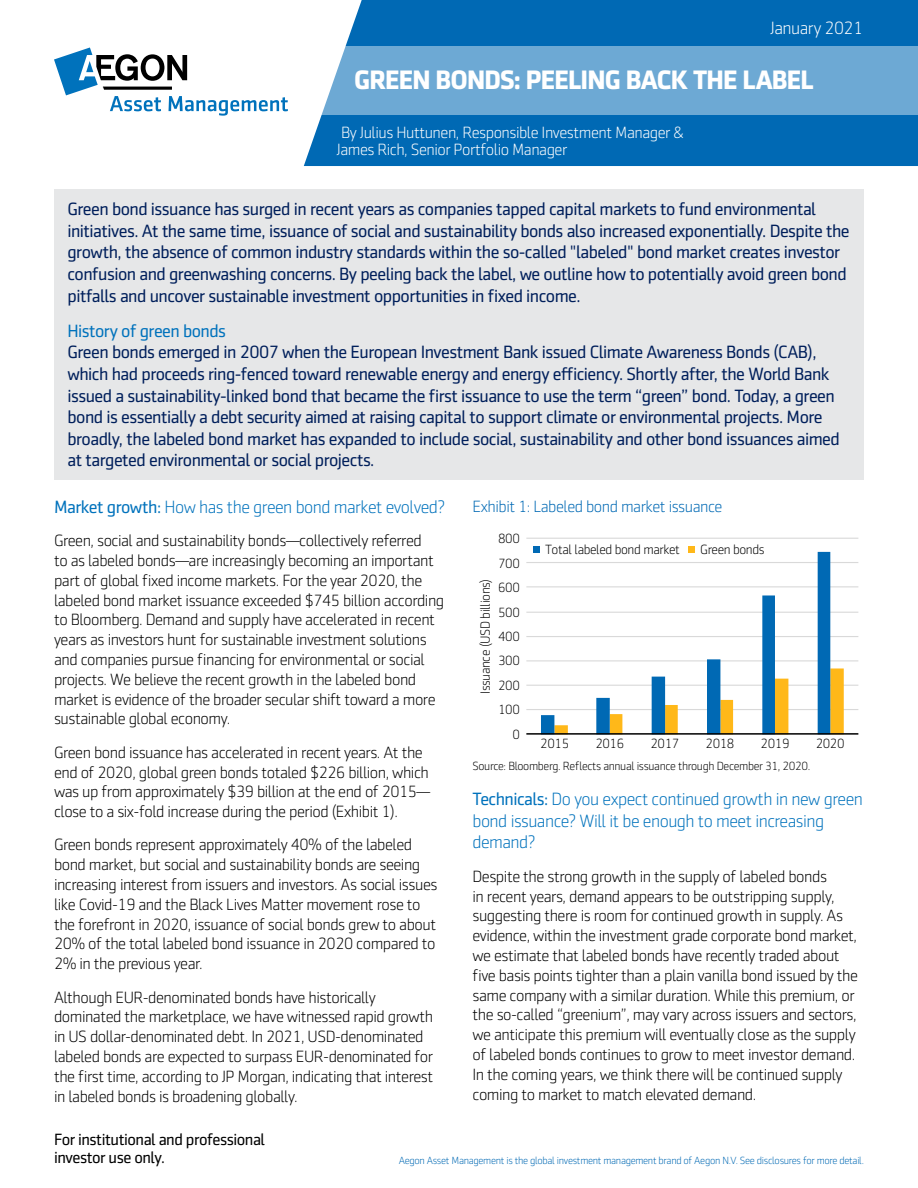
<style>
.page{position:relative;width:918px;height:1188px;background:#fff}
.page>*{position:absolute;margin:0;border:0;box-sizing:border-box;transform-origin:0 0}
.t1{font:700 27px "Sentico Sans DT";letter-spacing:-.03em;color:#fff}
.t2{font:18px/21.6px "Sentico Sans DT";letter-spacing:-.03em;color:#001f5b}
.t3{font:300 18px/21.6px "Sentico Sans DT";letter-spacing:-.03em;color:#0072bc}
.t4{font:18px "Sentico Sans DT";letter-spacing:-.03em;color:#0072bc}
.t5{font:300 18px "Sentico Sans DT";letter-spacing:-.03em;color:#fff}
.t6{font:300 16.5px/19.8px "Sentico Sans DT";letter-spacing:-.03em;color:#000}
.t7{font:300 16.5px/16.5px "Sentico Sans DT";letter-spacing:-.03em;color:#fff}
.t8{font:16.5px/18px "Sentico Sans DT";letter-spacing:-.03em;color:#000}
.t9{font:300 16.5px "Sentico Sans DT";letter-spacing:-.03em;color:#0069b4}
.t10{font:300 13.5px "Sentico Sans DT";letter-spacing:-.03em;color:#000}
.t11{font:300 12px "Sentico Sans DT";letter-spacing:-.03em;color:#000}
.t12{font:300 10.5px "Sentico Sans DT";letter-spacing:-.03em;color:#0069b4}
.s1{font-weight:400}
</style>
<div class="page">
<svg style="left:54px;top:47px;width:234px;height:69px"></svg>
<div style="left:304px;top:0;width:614px;height:166px;background:#0069b4"></div>
<div style="left:313px;top:46px;width:605px;height:68px;background:#6da9d4"></div>
<div style="left:54px;top:189px;width:810px;height:291px;background:#e6e7e8"></div>
<hr style="left:526px;top:709px;width:332px;height:1px;background:#d9d9d9">
<hr style="left:526px;top:685px;width:332px;height:1px;background:#d9d9d9">
<hr style="left:526px;top:660px;width:332px;height:1px;background:#d9d9d9">
<hr style="left:526px;top:636px;width:332px;height:1px;background:#d9d9d9">
<hr style="left:526px;top:612px;width:332px;height:1px;background:#d9d9d9">
<hr style="left:526px;top:586px;width:332px;height:1px;background:#d9d9d9">
<hr style="left:526px;top:562px;width:332px;height:1px;background:#d9d9d9">
<hr style="left:526px;top:538px;width:332px;height:1px;background:#d9d9d9">
<svg style="left:830px;top:668px;width:14px;height:65px"></svg>
<svg style="left:541px;top:552px;width:289px;height:181px"></svg>
<hr style="left:526px;top:733px;width:332px;height:2px;background:#000">
<div style="left:688px;top:547px;width:7px;height:6px;background:#ffb819"></div>
<svg style="left:534px;top:547px;width:6px;height:6px"></svg>
<p class="t5" style="left:770px;top:18px;width:94px">January 2021</p>
<h1 class="t1" style="left:354px;top:64px;width:461px">GREEN BONDS: PEELING BACK THE LABEL</h1>
<p class="t7" style="left:337px;top:124px;width:348px">By Julius Huttunen, Responsible Investment Manager &amp;<br>James Rich, Senior Portfolio Manager</p>
<p class="t2" style="left:68px;top:198px;width:784px">Green bond issuance has surged in recent years as companies tapped capital markets to fund environmental initiatives. At the same time, issuance of social and sustainability bonds also increased exponentially. Despite the growth, the absence of common industry standards within the so-called "labeled" bond market creates investor confusion and greenwashing concerns. By peeling back the label, we outline how to potentially avoid green bond pitfalls and uncover sustainable investment opportunities in fixed income.</p>
<p class="t4" style="left:68px;top:321px;width:160px">History of green bonds</p>
<p class="t2" style="left:68px;top:342px;width:774px">Green bonds emerged in 2007 when the European Investment Bank issued Climate Awareness Bonds (CAB), which had proceeds ring-fenced toward renewable energy and energy efficiency. Shortly after, the World Bank issued a sustainability-linked bond that became the first issuance to use the term “green” bond. Today, a green bond is essentially a debt security aimed at raising capital to support climate or environmental projects. More broadly, the labeled bond market has expanded to include social, sustainability and other bond issuances aimed at targeted environmental or social projects.</p>
<p class="t3" style="left:54px;top:496px;width:393px"><span class="s1">Market growth:</span> How has the green bond market evolved?</p>
<p class="t6" style="left:54px;top:531px;width:392px">Green, social and sustainability bonds—collectively referred<br>to as labeled bonds—are increasingly becoming an important part of global fixed income markets. For the year 2020, the labeled bond market issuance exceeded $745 billion according to Bloomberg. Demand and supply have accelerated in recent years as investors hunt for sustainable investment solutions and companies pursue financing for environmental or social projects. We believe the recent growth in the labeled bond market is evidence of the broader secular shift toward a more sustainable global economy.</p>
<p class="t6" style="left:54px;top:742px;width:378px">Green bond issuance has accelerated in recent years. At the end of 2020, global green bonds totaled $226 billion, which was up from approximately $39 billion at the end of 2015— close to a six-fold increase during the period (Exhibit 1).</p>
<p class="t6" style="left:54px;top:835px;width:385px">Green bonds represent approximately 40% of the labeled bond market, but social and sustainability bonds are seeing increasing interest from issuers and investors. As social issues like Covid-19 and the Black Lives Matter movement rose to the forefront in 2020, issuance of social bonds grew to about 20% of the total labeled bond issuance in 2020 compared to 2% in the previous year.</p>
<p class="t6" style="left:54px;top:987px;width:381px">Although EUR-denominated bonds have historically dominated the marketplace, we have witnessed rapid growth in US dollar-denominated debt. In 2021, USD-denominated labeled bonds are expected to surpass EUR-denominated for the first time, according to JP Morgan, indicating that interest in labeled bonds is broadening globally.</p>
<p class="t9" style="left:473px;top:497px;width:252px">Exhibit 1: Labeled bond market issuance</p>
<p class="t10" style="left:498px;top:532px;width:23px">800</p>
<p class="t10" style="left:498px;top:556px;width:23px">700</p>
<p class="t10" style="left:478px;top:694px;width:117px;rotate:-90deg">Issuance (USD billions)</p>
<p class="t10" style="left:498px;top:580px;width:23px">600</p>
<p class="t10" style="left:498px;top:605px;width:23px">500</p>
<p class="t10" style="left:498px;top:629px;width:23px">400</p>
<p class="t10" style="left:498px;top:654px;width:23px">300</p>
<p class="t10" style="left:498px;top:678px;width:23px">200</p>
<p class="t10" style="left:498px;top:702px;width:23px">100</p>
<p class="t10" style="left:512px;top:727px;width:9px">0</p>
<p class="t10" style="left:545px;top:542px;width:136px">Total labeled bond market</p>
<p class="t10" style="left:700px;top:542px;width:66px">Green bonds</p>
<p class="t10" style="left:540px;top:736px;width:30px">2015</p>
<p class="t10" style="left:595px;top:736px;width:30px">2016</p>
<p class="t10" style="left:650px;top:736px;width:30px">2017</p>
<p class="t10" style="left:706px;top:736px;width:30px">2018</p>
<p class="t10" style="left:761px;top:736px;width:30px">2019</p>
<p class="t10" style="left:816px;top:736px;width:30px">2020</p>
<p class="t11" style="left:472px;top:760px;width:339px">Source: Bloomberg. Reflects annual issuance through December 31, 2020.</p>
<p class="t3" style="left:472px;top:789px;width:392px"><span class="s1">Technicals:</span> Do you expect continued growth in new green bond issuance? Will it be enough to meet increasing demand?</p>
<p class="t6" style="left:472px;top:866px;width:387px">Despite the strong growth in the supply of labeled bonds<br>in recent years, demand appears to be outstripping supply, suggesting there is room for continued growth in supply. As evidence, within the investment grade corporate bond market, we estimate that labeled bonds have recently traded about five basis points tighter than a plain vanilla bond issued by the same company with a similar duration. While this premium, or the so-called “greenium”, may vary across issuers and sectors, we anticipate this premium will eventually close as the supply of labeled bonds continues to grow to meet investor demand.<br>In the coming years, we think there will be continued supply coming to market to match elevated demand.</p>
<p class="t8" style="left:54px;top:1131px;width:213px">For institutional and professional investor use only.</p>
<p class="t12" style="left:399px;top:1155px;width:467px">Aegon Asset Management is the global investment management brand of Aegon N.V. See disclosures for more detail.</p>
</div>
